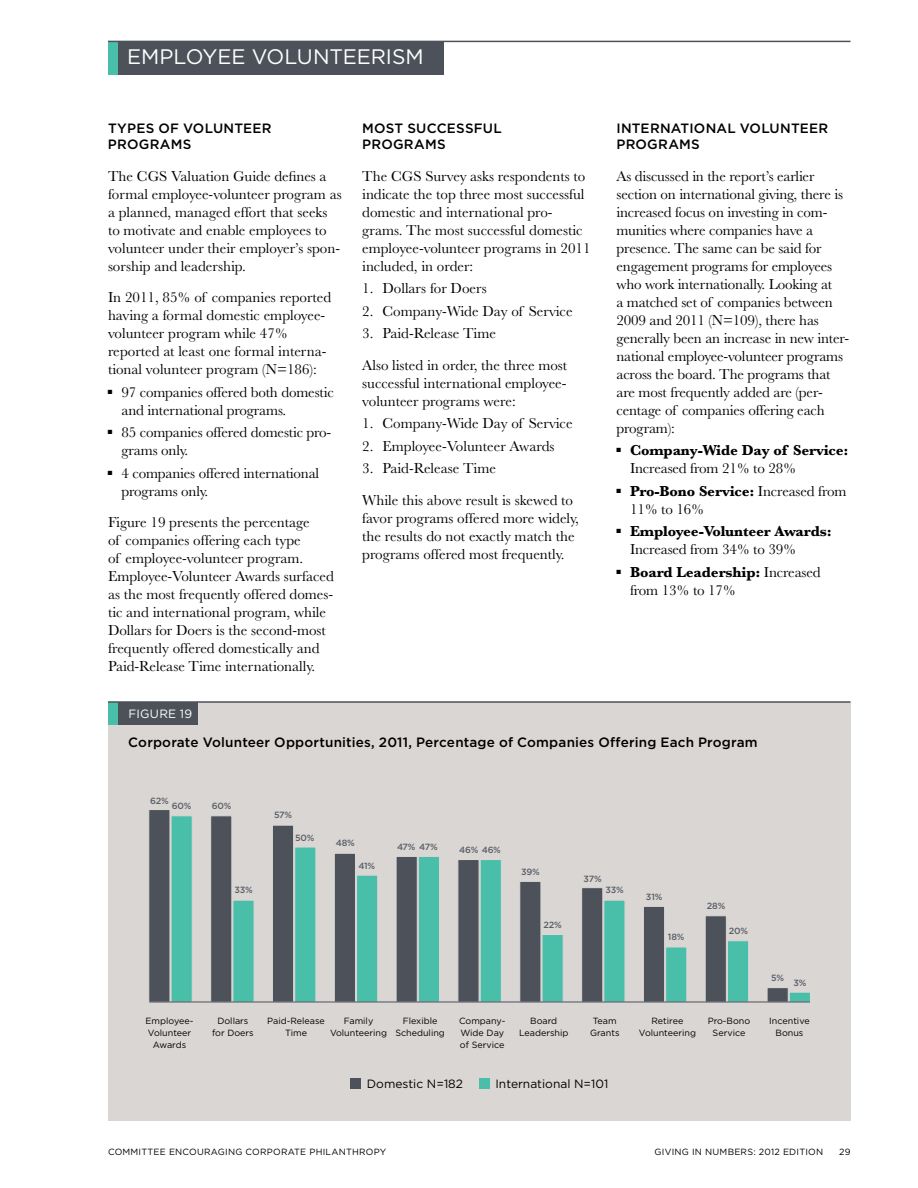
<style>
.page{position:relative;width:918px;height:1188px;background:#fff}
.page>*{position:absolute;margin:0;border:0;box-sizing:border-box;transform-origin:0 0}
.t1{font:21px "Gotham";letter-spacing:-.01em;color:#fff}
.t2{font:15px/18px "Baskerville";color:#000}
.t3{font:700 15px/18px "Baskerville";letter-spacing:-.01em;color:#000}
.t4{font:500 13.5px/16.5px "Gotham";letter-spacing:.01em;color:#000}
.t5{font:12px "Gotham";color:#000}
.t6{font:12px "Gotham";letter-spacing:.025em;color:#fff}
.t7{font:9px/12px "Gotham";letter-spacing:.025em;color:#000;text-align:center}
.t8{font:500 9px "Gotham";letter-spacing:-.02em;color:#5a5f67}
.s1{font-weight:400}
.s2{font-weight:700}
</style>
<div class="page">
<div style="left:108px;top:702px;width:742px;height:418px;background:#d9d6d4"></div>
<div style="left:108px;top:702px;width:11px;height:23px;background:#49bfaa"></div>
<hr style="left:108px;top:701px;width:742px;height:2px;background:#4d525a">
<div style="left:108px;top:41px;width:10px;height:34px;background:#49bfaa"></div>
<hr style="left:108px;top:41px;width:742px;height:1px;background:#4d525a">
<div style="left:118px;top:41px;width:326px;height:34px;background:#4d525a"></div>
<div style="left:350px;top:1078px;width:11px;height:11px;background:#4d525a"></div>
<div style="left:479px;top:1078px;width:10px;height:11px;background:#49bfaa"></div>
<div style="left:118px;top:702px;width:80px;height:23px;background:#4d525a"></div>
<div style="left:171px;top:815px;width:22px;height:188px;background:#49bfaa;border:1px solid #d9d6d4"></div>
<div style="left:232px;top:900px;width:23px;height:103px;background:#49bfaa;border:1px solid #d9d6d4"></div>
<div style="left:294px;top:847px;width:22px;height:156px;background:#49bfaa;border:1px solid #d9d6d4"></div>
<div style="left:356px;top:875px;width:22px;height:128px;background:#49bfaa;border:1px solid #d9d6d4"></div>
<div style="left:418px;top:856px;width:22px;height:147px;background:#49bfaa;border:1px solid #d9d6d4"></div>
<div style="left:480px;top:859px;width:22px;height:144px;background:#49bfaa;border:1px solid #d9d6d4"></div>
<div style="left:541px;top:934px;width:23px;height:69px;background:#49bfaa;border:1px solid #d9d6d4"></div>
<div style="left:603px;top:900px;width:23px;height:103px;background:#49bfaa;border:1px solid #d9d6d4"></div>
<div style="left:665px;top:946px;width:22px;height:57px;background:#49bfaa;border:1px solid #d9d6d4"></div>
<div style="left:727px;top:940px;width:22px;height:63px;background:#49bfaa;border:1px solid #d9d6d4"></div>
<div style="left:789px;top:992px;width:22px;height:11px;background:#49bfaa;border:1px solid #d9d6d4"></div>
<div style="left:148px;top:809px;width:22px;height:194px;background:#4d525a;border:1px solid #d9d6d4"></div>
<div style="left:210px;top:815px;width:22px;height:188px;background:#4d525a;border:1px solid #d9d6d4"></div>
<div style="left:272px;top:825px;width:22px;height:178px;background:#4d525a;border:1px solid #d9d6d4"></div>
<div style="left:334px;top:853px;width:22px;height:150px;background:#4d525a;border:1px solid #d9d6d4"></div>
<div style="left:396px;top:856px;width:22px;height:147px;background:#4d525a;border:1px solid #d9d6d4"></div>
<div style="left:457px;top:859px;width:23px;height:144px;background:#4d525a;border:1px solid #d9d6d4"></div>
<div style="left:519px;top:881px;width:22px;height:122px;background:#4d525a;border:1px solid #d9d6d4"></div>
<div style="left:581px;top:887px;width:22px;height:116px;background:#4d525a;border:1px solid #d9d6d4"></div>
<div style="left:643px;top:906px;width:22px;height:97px;background:#4d525a;border:1px solid #d9d6d4"></div>
<div style="left:705px;top:915px;width:22px;height:88px;background:#4d525a;border:1px solid #d9d6d4"></div>
<div style="left:767px;top:987px;width:22px;height:16px;background:#4d525a;border:1px solid #d9d6d4"></div>
<hr style="left:149px;top:1002px;width:661px;height:1px;background:#4d525a">
<h1 class="t1" style="left:127px;top:45px;width:298px">Employee volunteerism</h1>
<p class="t4" style="left:108px;top:119px;width:146px">TYPES OF VOLUNTEER<br>PROGRAMS</p>
<p class="t2" style="left:108px;top:167px;width:235px">The CGS Valuation Guide defines a formal employee-volunteer program as a planned, managed effort that seeks to motivate and enable employees to volunteer under their employer’s spon&shy;sorship and leadership.</p>
<p class="t2" style="left:108px;top:288px;width:225px">In 2011, 85% of companies reported having a formal domestic employee&shy;volunteer program while 47% reported at least one formal interna&shy;tional volunteer program (N=186):</p>
<p class="t2" style="left:122px;top:383px;width:214px;text-indent:-14px">■ 97 companies offered both domestic and international programs.</p>
<p class="t2" style="left:122px;top:423px;width:211px;text-indent:-14px">■ 85 companies offered domestic pro&shy;grams only.</p>
<p class="t2" style="left:122px;top:464px;width:199px;text-indent:-14px">■ 4 companies offered international programs only.</p>
<p class="t2" style="left:108px;top:513px;width:227px">Figure 19 presents the percentage<br>of companies offering each type<br>of employee-volunteer program.<br>Employee-Volunteer Awards surfaced as the most frequently offered domes&shy;tic and international program, while Dollars for Doers is the second-most frequently offered domestically and Paid-Release Time internationally.</p>
<p class="t6" style="left:128px;top:708px;width:65px">Figure 19</p>
<p class="t4" style="left:362px;top:119px;width:75px">MOST SUCCESSF</p>
<p class="t4" style="left:483px;top:119px;width:20px">UL</p>
<p class="t4" style="left:362px;top:136px;width:74px">PROGRAMS</p>
<p class="t2" style="left:362px;top:167px;width:230px">The CGS Survey asks respondents to indicate the top three most successful domestic and international pro&shy;grams. The most successful domestic employee-volunteer programs in 2011 included, in order:</p>
<p class="t2" style="left:362px;top:279px;width:126px">1. Dollars for Doers</p>
<p class="t2" style="left:362px;top:302px;width:212px">2. Company-Wide Day of Service</p>
<p class="t2" style="left:362px;top:318px;width:207px;line-height:31.5px">3. Paid-Release Time<br>Also listed in order, the three most</p>
<p class="t2" style="left:362px;top:374px;width:206px">successful international employee&shy;volunteer programs were:</p>
<p class="t2" style="left:362px;top:414px;width:212px">1. Company-Wide Day of Service</p>
<p class="t2" style="left:362px;top:437px;width:194px">2. Employee-Volunteer Awards</p>
<p class="t2" style="left:362px;top:453px;width:212px;line-height:31.5px">3. Paid-Release Time<br>While this above result is skewed to</p>
<p class="t2" style="left:362px;top:509px;width:218px">favor programs offered more widely, the results do not exactly match the programs offered most frequently.</p>
<p class="t4" style="left:616px;top:119px;width:194px">I NTERNATIONAL VOLUNTEER<br>PROGRAMS</p>
<p class="t2" style="left:616px;top:167px;width:234px">As discussed in the report’s earlier section on international giving, there is increased focus on investing in com&shy;munities where companies have a presence. The same can be said for engagement programs for employees who work internationally. Looking at<br>a matched set of companies between 2009 and 2011 (N=109), there has generally been an increase in new inter&shy;national employee-volunteer programs across the board. The programs that are most frequently added are (per&shy;centage of companies offering each program):</p>
<p class="t3" style="left:630px;top:442px;width:220px;text-indent:-14px">■ Company-Wide Day of Service:<br><span class="s1">Increased from 21% to 28%</span></p>
<p class="t2" style="left:630px;top:482px;width:218px;text-indent:-14px">■ <span class="s2">Pro-Bono Service:</span> Increased from<br>11% to 16%</p>
<p class="t3" style="left:630px;top:523px;width:203px;text-indent:-14px">■ Employee-Volunteer Awards:<br><span class="s1">Increased from 34% to 39%</span></p>
<p class="t2" style="left:630px;top:563px;width:192px;text-indent:-14px">■ <span class="s2">Board Leadership:</span> Increased from 13% to 17%</p>
<p class="t4" style="left:128px;top:734px;width:631px">CORPORATE VOLUNTEER OPPORTUNITIES, 2011, PERCENTAGE OF COMPANIES OFFERING EACH PROGRAM</p>
<p class="t8" style="left:150px;top:796px;width:20px">62%</p>
<p class="t8" style="left:172px;top:801px;width:21px">60%</p>
<p class="t8" style="left:212px;top:801px;width:21px">60%</p>
<p class="t8" style="left:234px;top:885px;width:20px">33%</p>
<p class="t8" style="left:274px;top:810px;width:20px">57%</p>
<p class="t8" style="left:295px;top:832px;width:21px">50%</p>
<p class="t8" style="left:336px;top:838px;width:21px">48%</p>
<p class="t8" style="left:358px;top:860px;width:18px">41%</p>
<p class="t8" style="left:397px;top:841px;width:42px">47% 47%</p>
<p class="t8" style="left:459px;top:845px;width:43px">46% 46%</p>
<p class="t8" style="left:521px;top:867px;width:20px">39%</p>
<p class="t8" style="left:543px;top:920px;width:20px">22%</p>
<p class="t8" style="left:583px;top:873px;width:20px">37%</p>
<p class="t8" style="left:606px;top:885px;width:20px">33%</p>
<p class="t8" style="left:646px;top:892px;width:18px">31%</p>
<p class="t8" style="left:668px;top:932px;width:18px">18%</p>
<p class="t8" style="left:707px;top:901px;width:20px">28%</p>
<p class="t8" style="left:729px;top:926px;width:21px">20%</p>
<p class="t8" style="left:771px;top:973px;width:14px">5%</p>
<p class="t8" style="left:793px;top:978px;width:14px">3%</p>
<p class="t7" style="left:146px;top:1015px;width:49px">Employee-<br>Volunteer<br>Awards</p>
<p class="t7" style="left:212px;top:1015px;width:43px">Dollars for Doers</p>
<p class="t7" style="left:267px;top:1015px;width:59px">Paid-Release<br>Time</p>
<p class="t7" style="left:330px;top:1015px;width:59px">Family<br>Volunteering</p>
<p class="t7" style="left:395px;top:1015px;width:51px">Flexible<br>Scheduling</p>
<p class="t7" style="left:459px;top:1015px;width:48px;text-align:left">Company-<br>Wide Day of Service</p>
<p class="t7" style="left:519px;top:1015px;width:51px">Board<br>Leadership</p>
<p class="t7" style="left:590px;top:1015px;width:31px">Team<br>Grants</p>
<p class="t7" style="left:639px;top:1015px;width:59px">Retiree<br>Volunteering</p>
<p class="t7" style="left:708px;top:1015px;width:44px">Pro-Bono<br>Service</p>
<p class="t7" style="left:769px;top:1015px;width:42px">I ncentive<br>Bonus</p>
<p class="t5" style="left:367px;top:1077px;width:98px">Domestic N =182</p>
<p class="t5" style="left:495px;top:1077px;width:114px">I nternational N =101</p>
<p class="t7" style="left:108px;top:1146px;width:280px">Committee Encouraging Corporate Philanthropy</p>
<p class="t7" style="left:655px;top:1146px;width:170px">Giving in Numbers: 2012 Edition</p>
<p class="t7" style="left:839px;top:1146px;width:13px">29</p>
</div>
